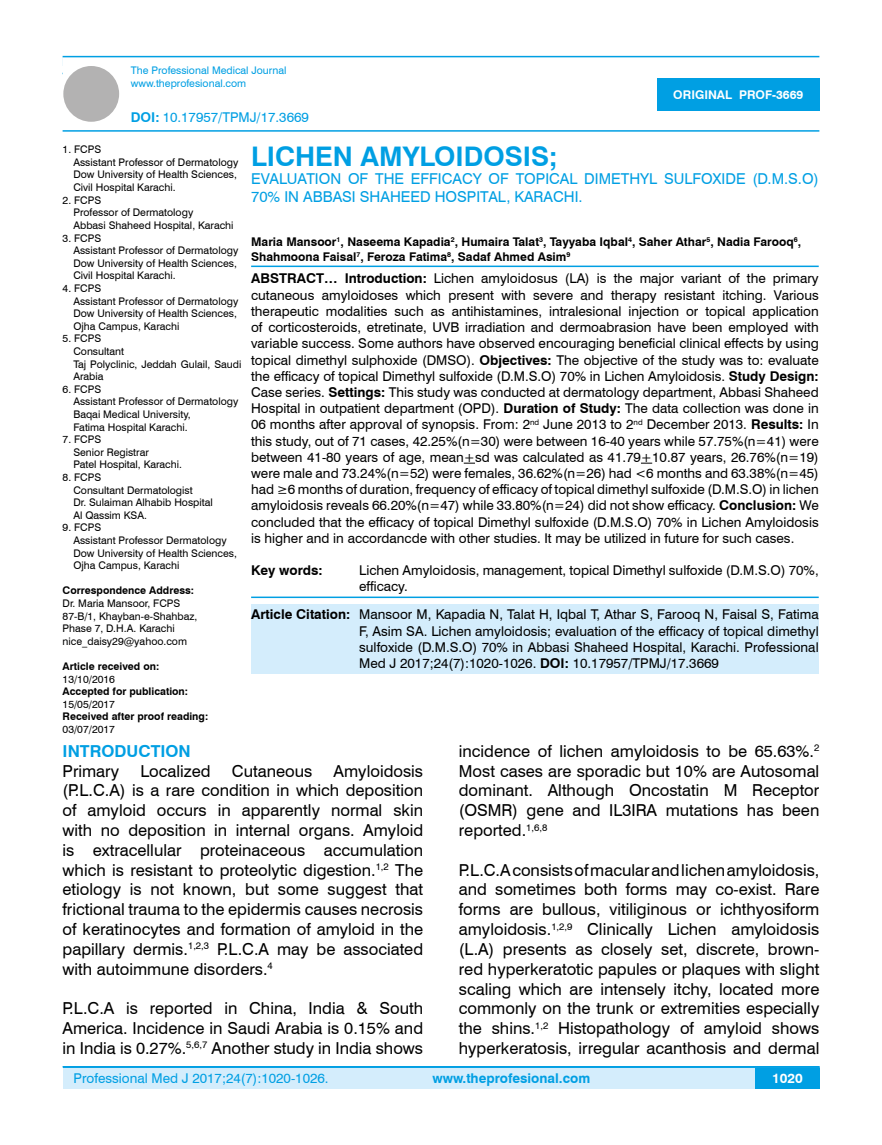
<style>
.page{position:relative;width:882px;height:1145px;background:#fff}
.page>*{position:absolute;margin:0;border:0;box-sizing:border-box;transform-origin:0 0}
.t1{font:700 27px "Swiss 721 BT";color:#009fe3}
.t2{font:16.5px/19.8px "Swiss 721 BT";color:#000;text-align:justify}
.t3{font:700 16.5px "Swiss 721 BT";color:#009fe3}
.t4{font:15px/18px "Swiss 721 BT";color:#009fe3}
.t5{font:13.5px/16.2px "Swiss 721 BT";color:#000;text-align:justify}
.t6{font:13.5px "Swiss 721 BT";color:#009fe3}
.t7{font:700 13.5px "Swiss 721 BT";color:#009fe3}
.t8{font:700 13.5px "Swiss 721 BT";color:#000}
.t9{font:700 13.5px "Swiss 721 BT";color:#fff}
.t10{font:700 12px/14.4px "Swiss 721 BT";color:#000}
.t11{font:700 12px "Swiss 721 BT";color:#fff}
.t12{font:10.5px/12.6px "Swiss 721 BT";color:#000}
.t13{font:700 10.5px "Swiss 721 BT";color:#000}
.t14{font:10.5px/12.6px "Swiss 721 BT";color:#009fe3}
.s1{font-weight:700}
</style>
<div class="page">
<div style="left:63px;top:1067px;width:756px;height:21px;background:#d4edfc"></div>
<hr style="left:63px;top:1066px;width:756px;height:2px;background:#009fe3">
<div style="left:754px;top:1068px;width:65px;height:20px;background:#009fe3"></div>
<hr style="left:63px;top:56px;width:756px;height:1px;background:#009fe3">
<hr style="left:63px;top:130px;width:756px;height:2px;background:#009fe3">
<div style="left:63px;top:66px;width:56px;height:56px;background:#b3b2b2;border-radius:50%"></div>
<div style="left:657px;top:78px;width:162px;height:33px;background:#009fe3"></div>
<hr style="left:251px;top:265px;width:567px;height:2px;background:#009fe3">
<svg style="left:463px;top:463px;width:12px;height:1px"></svg>
<hr style="left:251px;top:596px;width:567px;height:2px;background:#009fe3">
<div style="left:251px;top:605px;width:567px;height:69px;background:#d4edfc"></div>
<p class="t14" style="left:131px;top:64px;width:157px">The Professional Medical Journal www.theprofesional.com</p>
<p class="t6" style="left:131px;top:108px;width:179px"><span class="s1">DOI:</span> 10.17957/TPMJ/17.3669</p>
<p class="t11" style="left:673px;top:87px;width:131px">ORIGINAL PROF-3669</p>
<p class="t12" style="left:73px;top:143px;width:166px;text-indent:-11px">1. FCPS<br>Assistant Professor of Dermatology<br>Dow University of Health Sciences,<br>Civil Hospital Karachi.</p>
<p class="t12" style="left:73px;top:193px;width:161px;text-indent:-11px">2. FCPS<br>Professor of Dermatology<br>Abbasi Shaheed Hospital, Karachi</p>
<p class="t12" style="left:73px;top:231px;width:166px;text-indent:-11px">3. FCPS<br>Assistant Professor of Dermatology<br>Dow University of Health Sciences,<br>Civil Hospital Karachi.</p>
<p class="t12" style="left:73px;top:281px;width:166px;text-indent:-11px">4. FCPS<br>Assistant Professor of Dermatology<br>Dow University of Health Sciences,<br>Ojha Campus, Karachi</p>
<p class="t12" style="left:73px;top:332px;width:169px;text-indent:-11px">5. FCPS<br>Consultant<br>Taj Polyclinic, Jeddah Gulail, Saudi<br>Arabia</p>
<p class="t12" style="left:73px;top:382px;width:166px;text-indent:-11px">6. FCPS<br>Assistant Professor of Dermatology<br>Baqai Medical University,<br>Fatima Hospital Karachi.</p>
<p class="t12" style="left:73px;top:433px;width:110px;text-indent:-11px">7. FCPS<br>Senior Registrar<br>Patel Hospital, Karachi.</p>
<p class="t12" style="left:73px;top:470px;width:141px;text-indent:-11px">8. FCPS<br>Consultant Dermatologist<br>Dr. Sulaiman Alhabib Hospital<br>Al Qassim KSA.</p>
<p class="t12" style="left:73px;top:521px;width:165px;text-indent:-11px">9. FCPS<br>Assistant Professor Dermatology<br>Dow University of Health Sciences,<br>Ojha Campus, Karachi</p>
<p class="t13" style="left:63px;top:583px;width:133px">Correspondence Address:</p>
<p class="t12" style="left:63px;top:596px;width:136px">Dr. Maria Mansoor, FCPS<br>87-B/1, Khayban-e-Shahbaz,<br>Phase 7, D.H.A. Karachi nice_daisy29@yahoo.com</p>
<p class="t13" style="left:63px;top:659px;width:98px">Article received on:</p>
<p class="t12" style="left:63px;top:672px;width:54px">13/10/2016</p>
<p class="t13" style="left:63px;top:684px;width:127px">Accepted for publication:</p>
<p class="t12" style="left:63px;top:697px;width:54px">15/05/2017</p>
<p class="t13" style="left:63px;top:709px;width:147px">Received after proof reading:</p>
<p class="t12" style="left:63px;top:722px;width:54px">03/07/2017</p>
<h1 class="t1" style="left:251px;top:137px;width:308px">LICHEN AMYLOIDOSIS;</h1>
<p class="t4" style="left:251px;top:169px;width:568px">EVALUATION OF THE EFFICACY OF TOPICAL DIMETHYL SULFOXIDE (D.M.S.O)<br>70% IN ABBASI SHAHEED HOSPITAL, KARACHI.</p>
<p class="t10" style="left:251px;top:234px;width:551px">Maria Mansoor<sup>1</sup>, Naseema Kapadia<sup>2</sup>, Humaira Talat<sup>3</sup>, Tayyaba Iqbal<sup>4</sup>, Saher Athar<sup>5</sup>, Nadia Farooq<sup>6</sup>,<br>Shahmoona Faisal<sup>7</sup>, Feroza Fatima<sup>8</sup>, Sadaf Ahmed Asim<sup>9</sup></p>
<p class="t5" style="left:251px;top:270px;width:569px"><span class="s1">ABSTRACT… Introduction:</span> Lichen amyloidosus (LA) is the major variant of the primary cutaneous amyloidoses which present with severe and therapy resistant itching. Various therapeutic modalities such as antihistamines, intralesional injection or topical application of corticosteroids, etretinate, UVB irradiation and dermoabrasion have been employed with variable success. Some authors have observed encouraging beneficial clinical effects by using topical dimethyl sulphoxide (DMSO). <span class="s1">Objectives:</span> The objective of the study was to: evaluate the efficacy of topical Dimethyl sulfoxide (D.M.S.O) 70% in Lichen Amyloidosis. <span class="s1">Study Design:<br></span>Case series. <span class="s1">Settings:</span> This study was conducted at dermatology department, Abbasi Shaheed Hospital in outpatient department (OPD). <span class="s1">Duration of Study:</span> The data collection was done in 06 months after approval of synopsis. From: 2<sup>nd</sup> June 2013 to 2<sup>nd</sup> December 2013. <span class="s1">Results:</span> In this study, out of 71 cases, 42.25%(n=30) were between 16-40 years while 57.75%(n=41) were between 41-80 years of age, mean+sd was calculated as 41.79+10.87 years, 26.76%(n=19) were male and 73.24%(n=52) were females, 36.62%(n=26) had &lt;6 months and 63.38%(n=45) had ≥6 months of duration, frequency of efficacy of topical dimethyl sulfoxide (D.M.S.O) in lichen amyloidosis reveals 66.20%(n=47) while 33.80%(n=24) did not show efficacy. <span class="s1">Conclusion:</span> We concluded that the efficacy of topical Dimethyl sulfoxide (D.M.S.O) 70% in Lichen Amyloidosis is higher and in accordancde with other studies. It may be utilized in future for such cases.</p>
<p class="t8" style="left:251px;top:561px;width:73px">Key words:</p>
<p class="t5" style="left:359px;top:562px;width:460px">Lichen Amyloidosis, management, topical Dimethyl sulfoxide (D.M.S.O) 70%, efficacy.</p>
<p class="t5" style="left:359px;top:606px;width:461px;text-indent:-108px"><span class="s1">Article Citation:</span> Mansoor M, Kapadia N, Talat H, Iqbal T, Athar S, Farooq N, Faisal S, Fatima F, Asim SA. Lichen amyloidosis; evaluation of the efficacy of topical dimethyl sulfoxide (D.M.S.O) 70% in Abbasi Shaheed Hospital, Karachi. Professional Med J 2017;24(7):1020-1026. <span class="s1">DOI:</span> 10.17957/TPMJ/17.3669</p>
<p class="t3" style="left:63px;top:739px;width:130px">INTRODUCTION</p>
<p class="t2" style="left:63px;top:760px;width:58px">Primary</p>
<p class="t2" style="left:140px;top:760px;width:72px">Localized</p>
<p class="t2" style="left:232px;top:760px;width:82px">Cutaneous</p>
<p class="t2" style="left:63px;top:760px;width:362px;text-indent:271px">Amyloidosis (P.L.C.A) is a rare condition in which deposition of amyloid occurs in apparently normal skin with no deposition in internal organs. Amyloid is extracellular proteinaceous accumulation which is resistant to proteolytic digestion.<sup>1,2</sup> The etiology is not known, but some suggest that frictional trauma to the epidermis causes necrosis of keratinocytes and formation of amyloid in the papillary dermis.<sup>1,2,3</sup> P.L.C.A may be associated with autoimmune disorders.<sup>4</sup></p>
<p class="t2" style="left:63px;top:998px;width:362px">P.L.C.A is reported in China, India &amp; South America. Incidence in Saudi Arabia is 0.15% and in India is 0.27%.<sup>5,6,7</sup> Another study in India shows</p>
<p class="t2" style="left:458px;top:740px;width:362px">incidence of lichen amyloidosis to be 65.63%.<sup>2<br></sup>Most cases are sporadic but 10% are Autosomal dominant. Although Oncostatin M Receptor (OSMR) gene and IL3IRA mutations has been reported.<sup>1,6,8</sup></p>
<p class="t2" style="left:458px;top:859px;width:362px">P.L.C.A consists of macular and lichen amyloidosis, and sometimes both forms may co-exist. Rare forms are bullous, vitiliginous or ichthyosiform amyloidosis.<sup>1,2,9</sup> Clinically Lichen amyloidosis (L.A) presents as closely set, discrete, brown&shy;red hyperkeratotic papules or plaques with slight scaling which are intensely itchy, located more commonly on the trunk or extremities especially the shins.<sup>1,2</sup> Histopathology of amyloid shows hyperkeratosis, irregular acanthosis and dermal</p>
<p class="t6" style="left:74px;top:1069px;width:256px">Professional Med J 2017;24(7):1020-1026.</p>
<p class="t7" style="left:432px;top:1069px;width:159px">www.theprofesional.com</p>
<p class="t9" style="left:771px;top:1069px;width:32px">1020</p>
</div>
